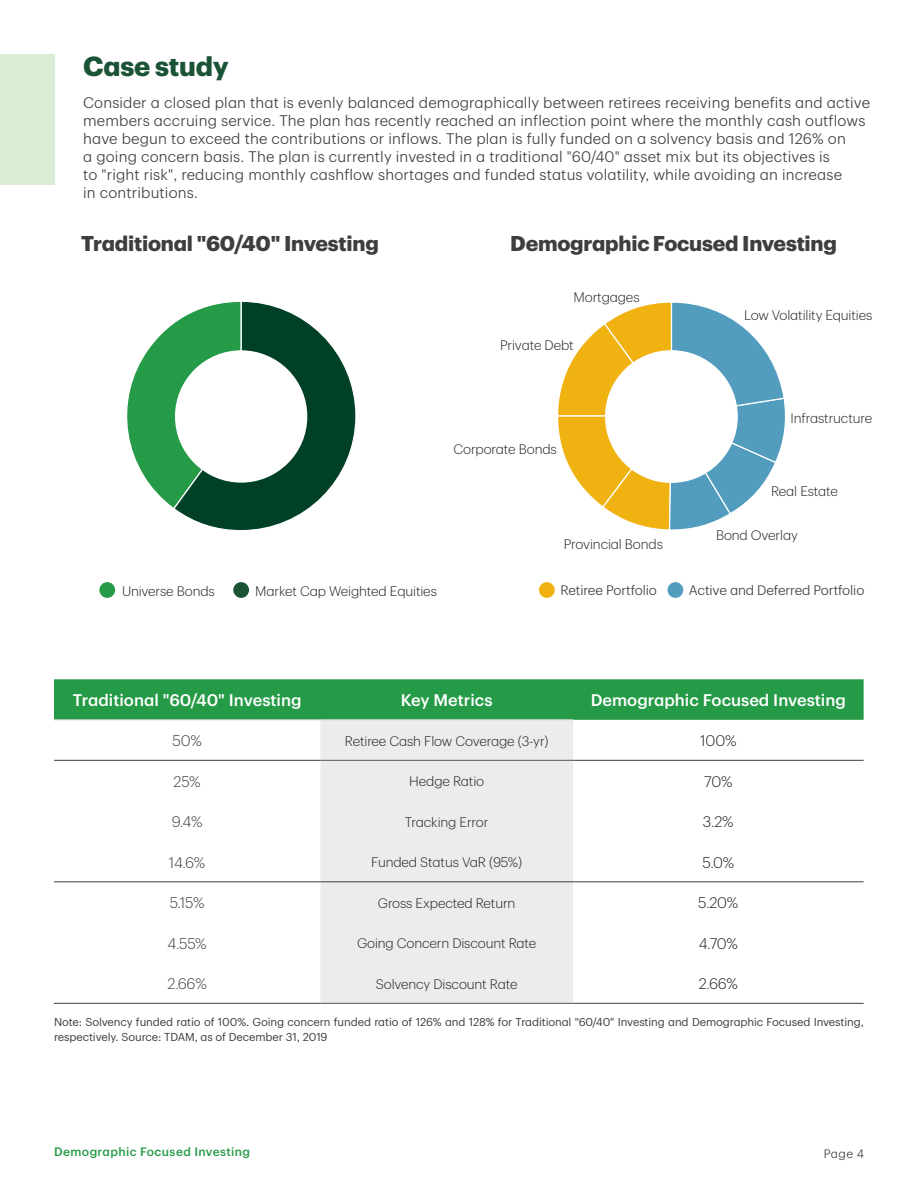
<style>
.page{position:relative;width:918px;height:1188px;background:#fff}
.page>*{position:absolute;margin:0;border:0;box-sizing:border-box;transform-origin:0 0}
.Subhead_Style_2_Dark{font:700 27px "TD Graphik";letter-spacing:-.01em;color:#1a5336}
.Subhead_Style_2_Dark-2{font:700 21px "TD Graphik";letter-spacing:-.01em;color:#3e3e3f}
.Subhead_Style_3_Reve{font:500 16.5px "TD Graphik";color:#fff}
.Subhead_Style_2_Dark-3{font:300 15px/18px "TD Graphik";letter-spacing:.01em;color:#3e3e3f}
.Body_Style_1A_No_Ind{font:300 15px "TD Graphik";letter-spacing:-.015em;color:#3e3e3f}
.Green_Bullet{font:300 15px "TD Graphik";letter-spacing:-.02em;color:#231f20}
.Green_Bullet-2{font:300 13.5px "TD Graphik";letter-spacing:-.01em;color:#231f20}
.Legal_Text{font:300 13.5px "TD Graphik";letter-spacing:-.01em;color:#3e3e3f}
.t1{font:500 12px "TD Graphik";letter-spacing:.035em;color:#269b47}
.t2{font:300 12px "TD Graphik";color:#3e3e3f}
.Legal_Text-2{font:11.25px/15px "TD Graphik";letter-spacing:-.01em;color:#3e3e3f}
</style>
<div class="page">
<div style="left:0;top:54px;width:55px;height:131px;background:#dbecd4"></div>
<div style="left:54px;top:679px;width:810px;height:41px;background:#269b47"></div>
<div style="left:320px;top:720px;width:253px;height:283px;background:#ececee"></div>
<hr style="left:54px;top:720px;width:266px;height:1px;background:#d1d2d4">
<hr style="left:54px;top:1003px;width:266px;height:1px;background:#3e3e3f">
<hr style="left:573px;top:1003px;width:291px;height:1px;background:#3e3e3f">
<hr style="left:320px;top:719px;width:253px;height:1px;background:#d1d2d4">
<hr style="left:54px;top:760px;width:266px;height:1px;background:#3e3e3f">
<hr style="left:573px;top:760px;width:291px;height:1px;background:#3e3e3f">
<hr style="left:320px;top:760px;width:253px;height:1px;background:#545557">
<hr style="left:54px;top:882px;width:266px;height:1px;background:#3e3e3f">
<hr style="left:320px;top:882px;width:253px;height:1px;background:#3e3e3f">
<hr style="left:573px;top:882px;width:291px;height:1px;background:#3e3e3f">
<hr style="left:320px;top:1003px;width:253px;height:1px;background:#545557">
<svg style="left:127px;top:301px;width:229px;height:229px"></svg>
<div style="left:175px;top:350px;width:132px;height:133px;background:#fff;border-radius:50%"></div>
<svg style="left:558px;top:302px;width:227px;height:228px"></svg>
<div style="left:606px;top:351px;width:131px;height:131px;background:#fff;border-radius:50%"></div>
<div style="left:99px;top:582px;width:16px;height:16px;background:#269b47;border-radius:50%"></div>
<div style="left:233px;top:582px;width:16px;height:16px;background:#1a5336;border-radius:50%"></div>
<div style="left:539px;top:582px;width:16px;height:16px;background:#efb211;border-radius:50%"></div>
<div style="left:668px;top:582px;width:15px;height:16px;background:#529cbe;border-radius:50%"></div>
<p class="Subhead_Style_2_Dark" style="left:83px;top:46px;width:147px">Case study</p>
<p class="Subhead_Style_2_Dark-3" style="left:83px;top:92px;width:788px">Consider a closed plan that is evenly balanced demographically between retirees receiving benefits and active members accruing service. The plan has recently reached an inflection point where the monthly cash outflows have begun to exceed the contributions or inflows. The plan is fully funded on a solvency basis and 126% on<br>a going concern basis. The plan is currently invested in a traditional "60/40" asset mix but its objectives is<br>to "right risk", reducing monthly cashflow shortages and funded status volatility, while avoiding an increase<br>in contributions.</p>
<p class="Subhead_Style_2_Dark-2" style="left:81px;top:227px;width:299px">Traditional "60/40" Investing</p>
<p class="Subhead_Style_2_Dark-2" style="left:510px;top:227px;width:328px">Demographic Focused Investing</p>
<p class="Green_Bullet-2" style="left:573px;top:287px;width:68px">Mortgages</p>
<p class="Green_Bullet-2" style="left:744px;top:305px;width:130px">Low Volatility Equities</p>
<p class="Green_Bullet-2" style="left:500px;top:336px;width:75px">Private Debt</p>
<p class="Green_Bullet-2" style="left:454px;top:439px;width:105px">Corporate Bonds</p>
<p class="Green_Bullet-2" style="left:564px;top:534px;width:101px">Provincial Bonds</p>
<p class="Green_Bullet-2" style="left:791px;top:408px;width:83px">Infrastructure</p>
<p class="Green_Bullet-2" style="left:771px;top:481px;width:69px">Real Estate</p>
<p class="Green_Bullet-2" style="left:716px;top:526px;width:83px">Bond Overlay</p>
<p class="Green_Bullet-2" style="left:122px;top:581px;width:94px">Universe Bonds</p>
<p class="Green_Bullet-2" style="left:255px;top:581px;width:183px">Market Cap Weighted Equities</p>
<p class="Legal_Text" style="left:560px;top:580px;width:98px">Retiree Portfolio</p>
<p class="Legal_Text" style="left:689px;top:580px;width:177px">Active and Deferred Portfolio</p>
<p class="Subhead_Style_3_Reve" style="left:73px;top:688px;width:230px">Traditional "60/40" Investing</p>
<p class="Subhead_Style_3_Reve" style="left:401px;top:688px;width:93px">Key Metrics</p>
<p class="Subhead_Style_3_Reve" style="left:591px;top:688px;width:257px">Demographic Focused Investing</p>
<p class="Body_Style_1A_No_Ind" style="left:173px;top:730px;width:31px">50%</p>
<p class="Green_Bullet-2" style="left:345px;top:731px;width:205px">Retiree Cash Flow Coverage (3-yr)</p>
<p class="Green_Bullet" style="left:700px;top:730px;width:38px">100%</p>
<p class="Body_Style_1A_No_Ind" style="left:174px;top:770px;width:29px">25%</p>
<p class="Green_Bullet-2" style="left:409px;top:771px;width:76px">Hedge Ratio</p>
<p class="Green_Bullet" style="left:704px;top:770px;width:30px">70%</p>
<p class="Body_Style_1A_No_Ind" style="left:172px;top:811px;width:32px">9.4%</p>
<p class="Green_Bullet-2" style="left:405px;top:812px;width:85px">Tracking Error</p>
<p class="Green_Bullet" style="left:703px;top:811px;width:32px">3.2%</p>
<p class="Body_Style_1A_No_Ind" style="left:169px;top:851px;width:38px">14.6%</p>
<p class="Green_Bullet-2" style="left:371px;top:852px;width:152px">Funded Status VaR (95%)</p>
<p class="Green_Bullet" style="left:703px;top:851px;width:33px">5.0%</p>
<p class="Body_Style_1A_No_Ind" style="left:170px;top:892px;width:36px">5.15%</p>
<p class="Green_Bullet-2" style="left:378px;top:893px;width:139px">Gross Expected Return</p>
<p class="Green_Bullet" style="left:698px;top:892px;width:42px">5.20%</p>
<p class="Body_Style_1A_No_Ind" style="left:168px;top:932px;width:41px">4.55%</p>
<p class="Green_Bullet-2" style="left:357px;top:933px;width:181px">Going Concern Discount Rate</p>
<p class="Green_Bullet" style="left:699px;top:932px;width:41px">4.70%</p>
<p class="Body_Style_1A_No_Ind" style="left:168px;top:973px;width:41px">2.66%</p>
<p class="Green_Bullet-2" style="left:376px;top:974px;width:143px">Solvency Discount Rate</p>
<p class="Green_Bullet" style="left:699px;top:973px;width:41px">2.66%</p>
<p class="Legal_Text-2" style="left:54px;top:1014px;width:811px">Note: Solvency funded ratio of 100%. Going concern funded ratio of 126% and 128% for Traditional "60/40" Investing and Demographic Focused Investing, respectively. Source: TDAM, as of December 31, 2019</p>
<p class="t1" style="left:54px;top:1143px;width:198px">Demographic Focused Investing</p>
<p class="t2" style="left:824px;top:1144px;width:42px">Page 4</p>
</div>
